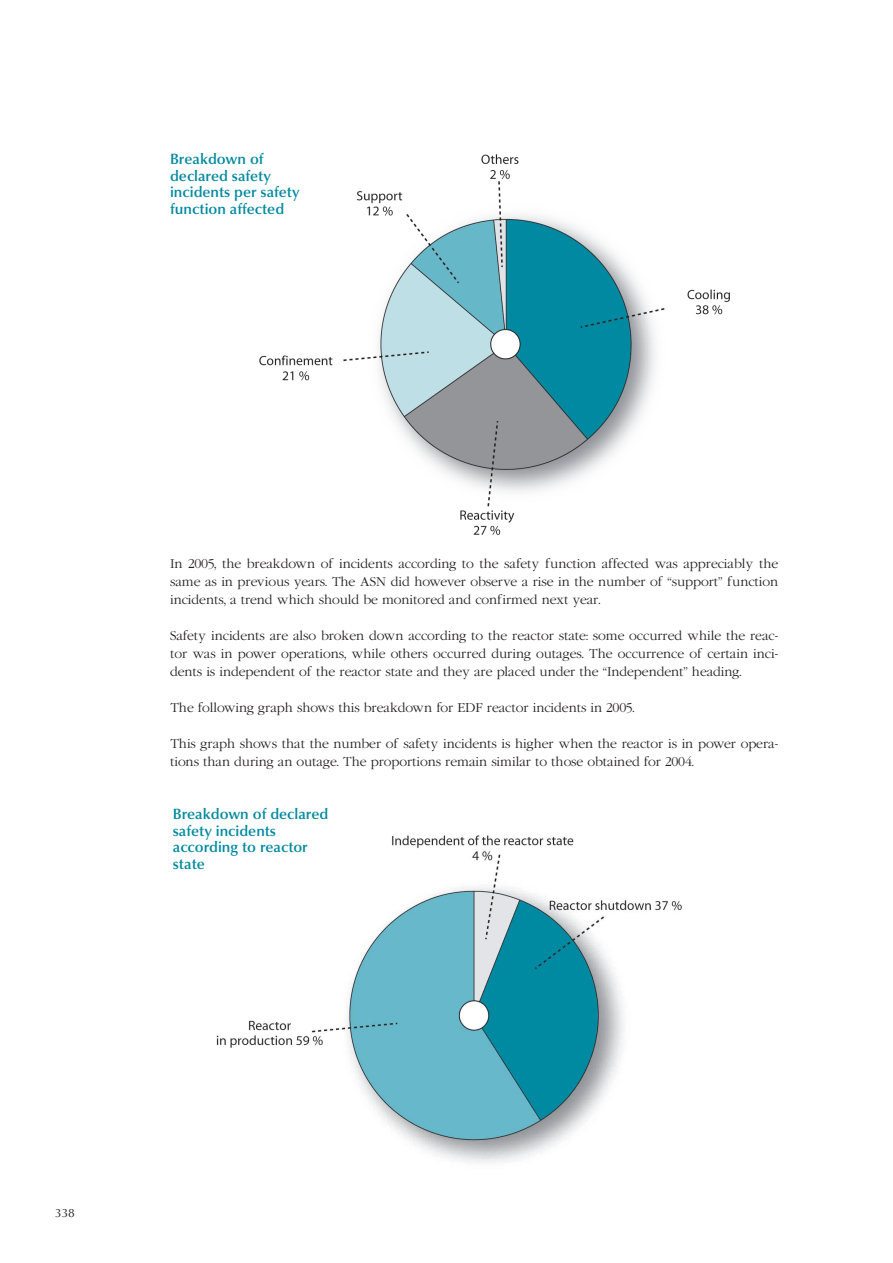
<style>
.page{position:relative;width:893px;height:1263px;background:#fff}
.page>*{position:absolute;margin:0;border:0;box-sizing:border-box;transform-origin:0 0}
.t1{font:600 15px/16.5px "Optima";color:#0089a0}
.t2{font:300 12px/18px "Garamond";color:#231f20;text-align:justify}
.t3{font:12px "Optima";color:#231f20}
</style>
<div class="page">
<img style="left:259px;top:154px;width:471px;height:381px">
<img style="left:216px;top:835px;width:466px;height:328px">
<p class="t1" style="left:170px;top:152px;width:131px">Breakdown of declared safety incidents per safety function affected</p>
<p class="t2" style="left:170px;top:554px;width:610px">In 2005, the breakdown of incidents according to the safety function affected was appreciably the same as in previous years. The ASN did however observe a rise in the number of “support” function incidents, a trend which should be monitored and confirmed next year.</p>
<p class="t2" style="left:170px;top:626px;width:610px">Safety incidents are also broken down according to the reactor state: some occurred while the reac&shy;tor was in power operations, while others occurred during outages. The occurrence of certain inci&shy;dents is independent of the reactor state and they are placed under the “Independent” heading.</p>
<p class="t2" style="left:170px;top:698px;width:466px">The following graph shows this breakdown for EDF reactor incidents in 2005.</p>
<p class="t2" style="left:170px;top:734px;width:610px">This graph shows that the number of safety incidents is higher when the reactor is in power opera&shy;tions than during an outage. The proportions remain similar to those obtained for 2004.</p>
<p class="t1" style="left:173px;top:807px;width:157px">Breakdown of declared safety incidents according to reactor state</p>
<p class="t3" style="left:55px;top:1208px;width:21px">338</p>
</div>
